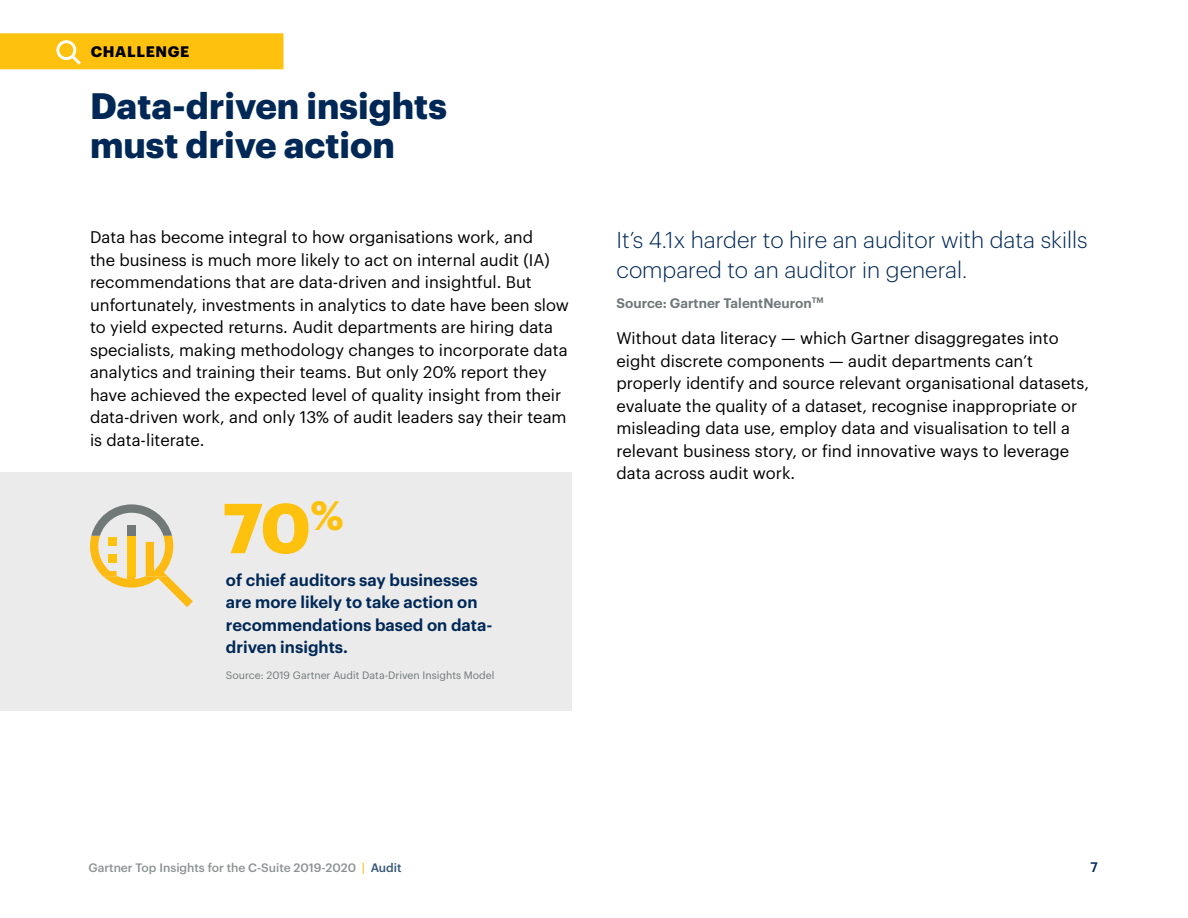
<style>
.page{position:relative;width:1188px;height:918px;background:#fff}
.page>*{position:absolute;margin:0;border:0;box-sizing:border-box;transform-origin:0 0}
.t1{font:700 69px "Graphik";color:#fec10d}
.t2{font:700 36px/39px "Graphik";color:#002856}
.t3{font:300 22.5px/30px "Graphik";color:#002856}
.t4{font:16.5px/22.5px "Graphik";color:#000}
.t5{font:600 16.5px/22.5px "Graphik";color:#002856}
.t6{font:700 15px "Graphik";letter-spacing:.045em;color:#000}
.t7{font:600 13.5px "Graphik";color:#6f7878}
.t8{font:500 13.5px "Graphik";color:#002856}
.t9{font:500 12px "Graphik";color:#8c9393}
.t10{font:10.5px "Graphik";color:#6f7878}
.s1{color:#fec10d}
.s2{color:#335378}
</style>
<div class="page">
<div style="left:0;top:472px;width:572px;height:238px;background:#ebebeb"></div>
<div style="left:1px;top:34px;width:281px;height:34px;background:#fec10d"></div>
<div style="left:0;top:33px;width:284px;height:36px;border:2px solid #fec10d"></div>
<svg style="left:57px;top:40px;width:24px;height:25px"></svg>
<svg style="left:90px;top:504px;width:103px;height:103px"></svg>
<p class="t6" style="left:91px;top:40px;width:100px">CHALLENGE</p>
<h2 class="t2" style="left:90px;top:83px;width:359px">Data-driven insights must drive action</h2>
<p class="t4" style="left:90px;top:224px;width:481px">Data has become integral to how organisations work, and<br>the business is much more likely to act on internal audit (IA) recommendations that are data-driven and insightful. But unfortunately, investments in analytics to date have been slow to yield expected returns. Audit departments are hiring data specialists, making methodology changes to incorporate data analytics and training their teams. But only 20% report they have achieved the expected level of quality insight from their data-driven work, and only 13% of audit leaders say their team is data-literate.</p>
<h1 class="t1" style="left:223px;top:475px;width:122px">70<sup>%</sup></h1>
<p class="t5" style="left:226px;top:567px;width:268px">of chief auditors say businesses are more likely to take action on recommendations based on data&shy;driven insights.</p>
<p class="t10" style="left:226px;top:667px;width:270px">Source: 2019 Gartner Audit Data-Driven Insights Model</p>
<h3 class="t3" style="left:616px;top:223px;width:473px">It’s 4.1x harder to hire an auditor with data skills compared to an auditor in general.</h3>
<p class="t7" style="left:616px;top:293px;width:209px">Source: Gartner TalentNeuron<sup>TM</sup></p>
<p class="t4" style="left:616px;top:326px;width:474px">Without data literacy — which Gartner disaggregates into eight discrete components — audit departments can’t properly identify and source relevant organisational datasets, evaluate the quality of a dataset, recognise inappropriate or misleading data use, employ data and visualisation to tell a relevant business story, or find innovative ways to leverage data across audit work.</p>
<p class="t9" style="left:88px;top:860px;width:314px">Gartner Top Insights for the C-Suite 2019-2020 <span class="s1">|</span> <span class="s2">Audit</span></p>
<p class="t8" style="left:1091px;top:859px;width:9px">7</p>
</div>
